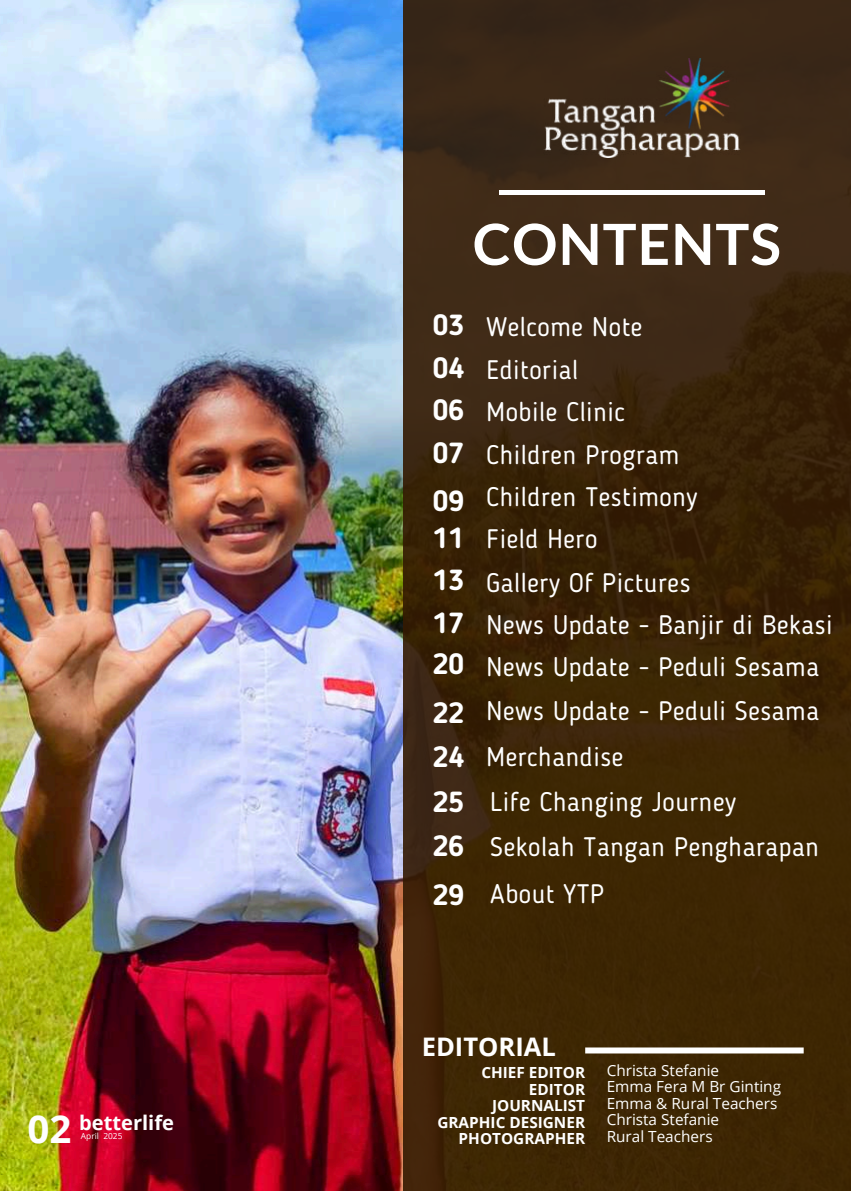
<style>
.page{position:relative;width:851px;height:1191px;background:#fff}
.page>*{position:absolute;margin:0;border:0;box-sizing:border-box;transform-origin:0 0}
.t1{font:700 56.8px "Lato";letter-spacing:.02em;color:#fff}
.t2{font:700 38.4px "Open Sans";color:#fefefe}
.t3{font:700 28.8px "Blogger Sans";color:#fff}
.t4{font:26.6px/42.4px "Blogger Sans";letter-spacing:.02em;color:#fff}
.t5{font:700 25.6px "Open Sans";color:#fff}
.t6{font:700 20px "Open Sans";color:#fefefe}
.t7{font:15.4px/16.6px "Open Sans";color:#fff}
.t8{font:700 15.4px/16.6px "Open Sans";color:#fff;text-align:right}
.t9{font:8.4px "Open Sans";color:#fefefe}
.s1{font-weight:700;font-size:28.8px}
</style>
<div class="page">
<img style="left:0;top:0;width:403px;height:1191px">
<div style="left:403px;top:0;width:447px;height:1191px;background:linear-gradient(to bottom,#3a2718,#3d2400)"></div>
<div style="left:499px;top:190px;width:266px;height:5px;background:#fff"></div>
<div style="left:585px;top:1047px;width:218px;height:6px;background:#fff"></div>
<img style="left:543px;top:58px;width:197px;height:99px">
<h2 class="t2" style="left:28px;top:1102px;width:45px">02</h2>
<p class="t6" style="left:79px;top:1109px;width:96px">betterlife</p>
<p class="t9" style="left:81px;top:1130px;width:43px">April 2025</p>
<h1 class="t1" style="left:472px;top:212px;width:309px">CONTENTS</h1>
<p class="t4" style="left:433px;top:306px;width:266px"><span class="s1">03</span> Welcome Note<br><span class="s1">04</span> Editorial<br><span class="s1">06</span> Mobile Clinic<br><span class="s1">07</span> Children Program<br><span class="s1">09</span> Children Testimony</p>
<p class="t3" style="left:433px;top:520px;width:33px">11</p>
<p class="t4" style="left:433px;top:561px;width:259px"><span class="s1">13</span> Gallery Of Pictures</p>
<p class="t4" style="left:486px;top:518px;width:112px">Field Hero</p>
<p class="t4" style="left:433px;top:603px;width:401px"><span class="s1">17</span> News Update - Banjir di Bekasi<br><span class="s1">20</span> News Update - Peduli Sesama</p>
<p class="t4" style="left:433px;top:690px;width:388px"><span class="s1">22</span> News Update - Peduli Sesama</p>
<p class="t4" style="left:433px;top:735px;width:192px"><span class="s1">24</span> Merchandise</p>
<p class="t4" style="left:433px;top:779px;width:387px;line-height:45.4px"><span class="s1">25</span> Life Changing Journey<br><span class="s1">26</span> Sekolah Tangan Pengharapan</p>
<p class="t4" style="left:433px;top:873px;width:173px"><span class="s1">29</span> About YTP</p>
<p class="t5" style="left:421px;top:1028px;width:136px">EDITORIAL</p>
<p class="t8" style="left:437px;top:1064px;width:149px">CHIEF EDITOR<br>EDITOR<br>JOURNALIST<br>GRAPHIC DESIGNER<br>PHOTOGRAPHER</p>
<p class="t7" style="left:606px;top:1061px;width:176px">Christa Stefanie<br>Emma Fera M Br Ginting<br>Emma &amp; Rural Teachers<br>Christa Stefanie<br>Rural Teachers</p>
</div>
